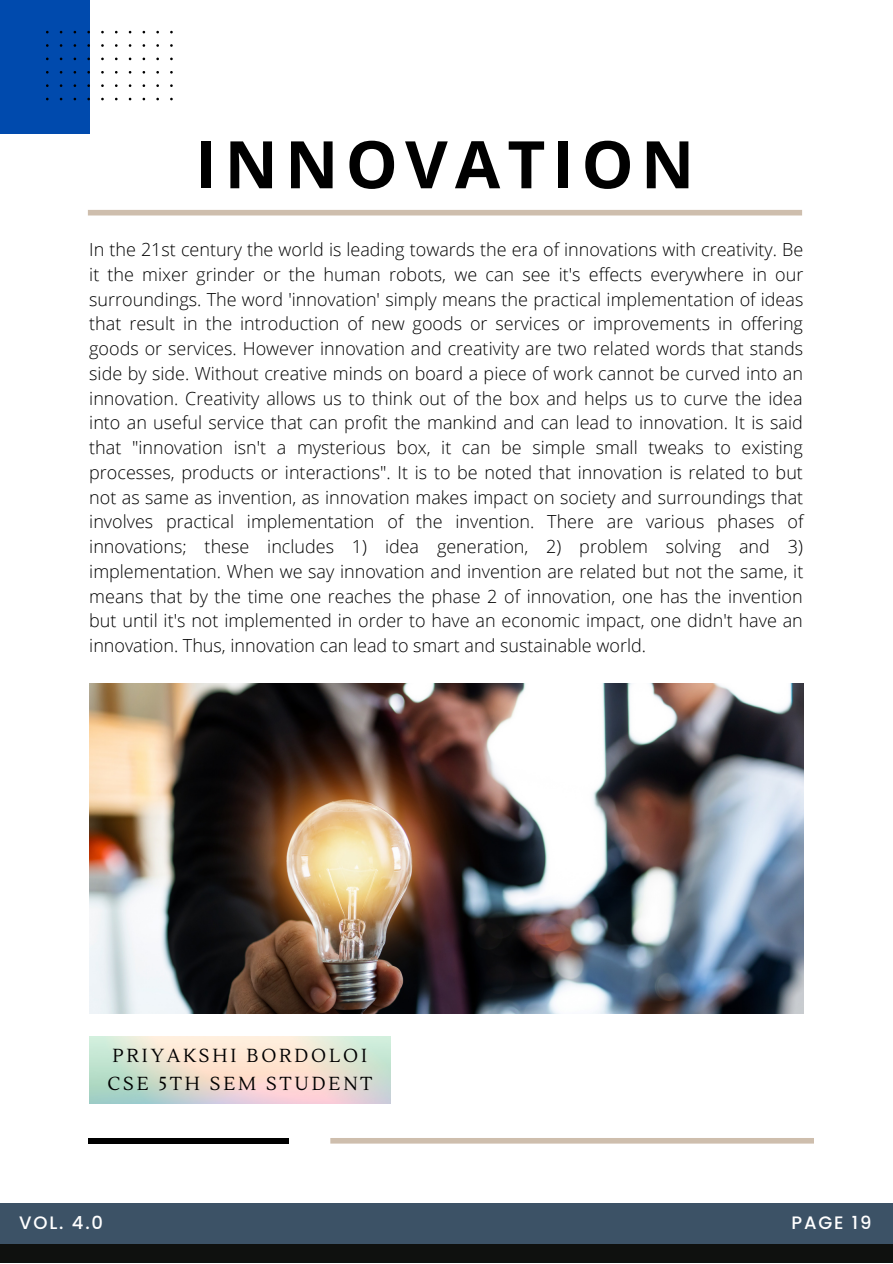
<style>
.page{position:relative;width:893px;height:1264px;background:#fff}
.page>*{position:absolute;margin:0;border:0;box-sizing:border-box;transform-origin:0 0}
.t1{font:700 65.7px "Open Sans";letter-spacing:.11em;color:#000}
.t2{font:18.75px/27px "Lustria";letter-spacing:.15em;color:#000}
.t3{font:300 18px/24.8px "Open Sans";color:#000;text-align:justify}
.t4{font:500 18px "Poppins";letter-spacing:.1em;color:#fff}
</style>
<div class="page">
<div style="left:88px;top:210px;width:714px;height:5px;background:#cebead"></div>
<div style="left:88px;top:1137px;width:200px;height:6px;background:#000"></div>
<div style="left:0;top:0;width:90px;height:134px;background:#004aad"></div>
<div style="left:330px;top:1137px;width:483px;height:6px;background:#cebead"></div>
<svg style="left:46px;top:31px;width:127px;height:69px"></svg>
<div style="left:0;top:1203px;width:892px;height:59px;background:#0f110f"></div>
<div style="left:0;top:1203px;width:892px;height:40px;background:#3c5266"></div>
<img style="left:89px;top:683px;width:714px;height:330px">
<h1 class="t1" style="left:196px;top:118px;width:500px">INNOVATION</h1>
<p class="t3" style="left:89px;top:237px;width:715px">In the 21st century the world is leading towards the era of innovations with creativity. Be it the mixer grinder or the human robots, we can see it's effects everywhere in our surroundings. The word 'innovation' simply means the practical implementation of ideas that result in the introduction of new goods or services or improvements in offering goods or services. However innovation and creativity are two related words that stands side by side. Without creative minds on board a piece of work cannot be curved into an innovation. Creativity allows us to think out of the box and helps us to curve the idea into an useful service that can profit the mankind and can lead to innovation. It is said that "innovation isn't a mysterious box, it can be simple small tweaks to existing processes, products or interactions". It is to be noted that innovation is related to but not as same as invention, as innovation makes impact on society and surroundings that involves practical implementation of the invention. There are various phases of innovations; these includes 1) idea generation, 2) problem solving and 3) implementation. When we say innovation and invention are related but not the same, it means that by the time one reaches the phase 2 of innovation, one has the invention but until it's not implemented in order to have an economic impact, one didn't have an innovation. Thus, innovation can lead to smart and sustainable world.</p>
<p class="t2" style="left:107px;top:1043px;width:266px">PRIYAKSHI BORDOLOI<br>CSE 5TH SEM STUDENT</p>
<p class="t4" style="left:19px;top:1210px;width:85px">VOL. 4.0</p>
<p class="t4" style="left:791px;top:1210px;width:81px">PAGE 19</p>
</div>
